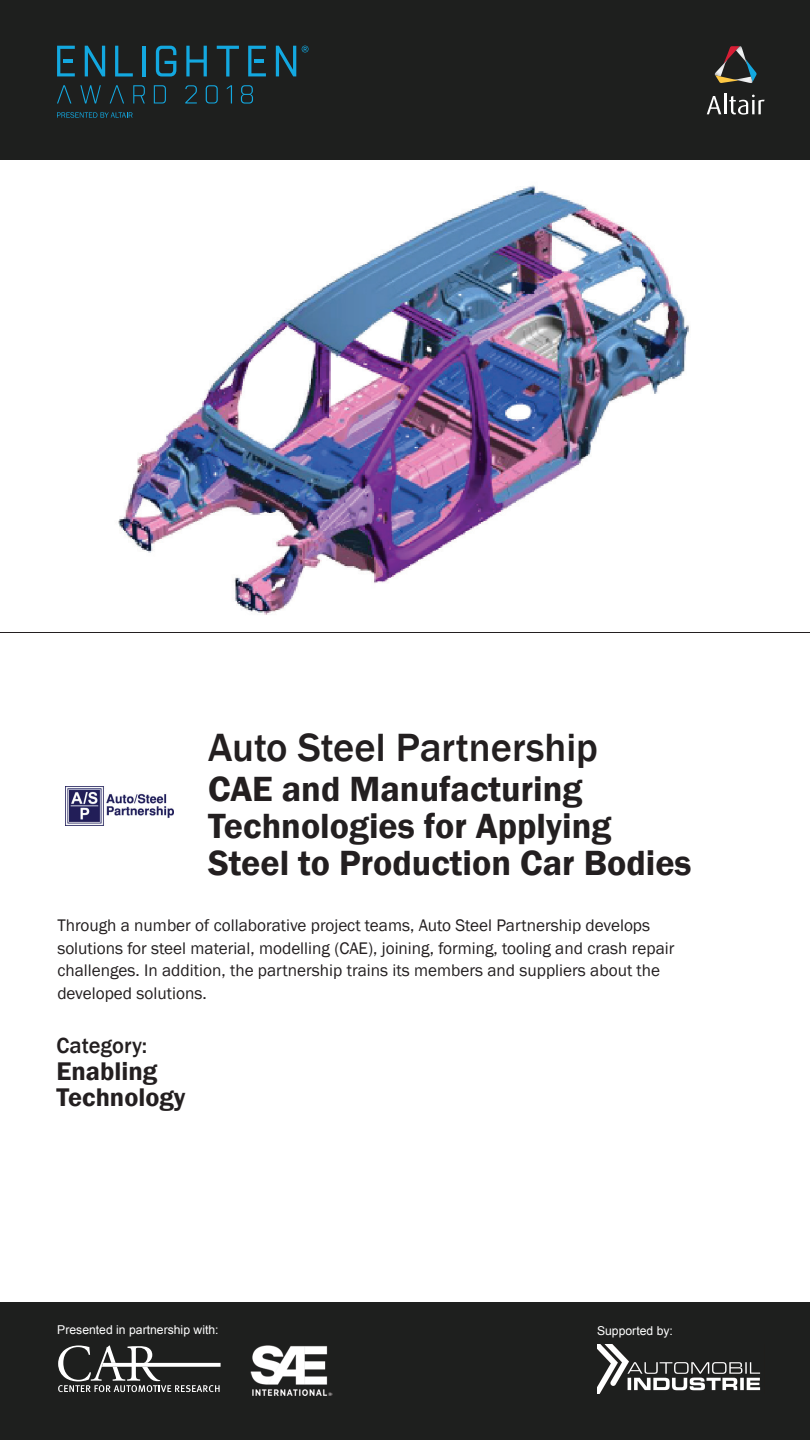
<style>
.page{position:relative;width:810px;height:1440px;background:#fff}
.page>*{position:absolute;margin:0;border:0;box-sizing:border-box;transform-origin:0 0}
.t1{font:500 40.5px "Franklin Gothic";color:#231f20}
.t2{font:600 36px/36.8px "Franklin Gothic";color:#231f20}
.t3{font:600 26.25px/26.2px "Franklin Gothic";color:#231f20}
.t4{font:500 22.5px "Franklin Gothic";color:#231f20}
.t5{font:17.25px/22.5px "Franklin Gothic";color:#231f20}
.t6{font:12.23px "Arial";color:#fff}
</style>
<div class="page">
<div style="left:0;top:0;width:810px;height:160px;background:#1e1f1e"></div>
<div style="left:0;top:1303px;width:810px;height:137px;background:#1e1f1e"></div>
<img style="left:118px;top:185px;width:571px;height:430px">
<svg style="left:85px;top:46px;width:20px;height:30px"></svg>
<svg style="left:115px;top:46px;width:18px;height:31px"></svg>
<hr style="left:143px;top:46px;width:3px;height:30px;background:#13a8e0">
<svg style="left:186px;top:46px;width:21px;height:30px"></svg>
<svg style="left:217px;top:46px;width:22px;height:31px"></svg>
<svg style="left:276px;top:46px;width:20px;height:30px"></svg>
<svg style="left:156px;top:46px;width:20px;height:31px"></svg>
<svg style="left:57px;top:46px;width:18px;height:30px"></svg>
<svg style="left:248px;top:46px;width:18px;height:30px"></svg>
<svg style="left:80px;top:85px;width:21px;height:18px"></svg>
<svg style="left:133px;top:85px;width:12px;height:18px"></svg>
<svg style="left:154px;top:85px;width:12px;height:18px"></svg>
<svg style="left:57px;top:85px;width:14px;height:18px"></svg>
<svg style="left:110px;top:85px;width:14px;height:18px"></svg>
<svg style="left:57px;top:112px;width:76px;height:6px"></svg>
<svg style="left:185px;top:85px;width:12px;height:18px"></svg>
<svg style="left:206px;top:85px;width:12px;height:18px"></svg>
<svg style="left:227px;top:85px;width:5px;height:18px"></svg>
<svg style="left:241px;top:85px;width:12px;height:19px"></svg>
<svg style="left:302px;top:46px;width:7px;height:6px"></svg>
<svg style="left:58px;top:1345px;width:163px;height:47px"></svg>
<img style="left:597px;top:1345px;width:164px;height:49px">
<img style="left:250px;top:1345px;width:83px;height:50px">
<svg style="left:714px;top:46px;width:43px;height:37px"></svg>
<svg style="left:707px;top:96px;width:14px;height:18px"></svg>
<hr style="left:724px;top:93px;width:2px;height:21px;background:#fff">
<svg style="left:729px;top:95px;width:36px;height:20px"></svg>
<img style="left:66px;top:786px;width:107px;height:39px">
<hr style="left:0;top:632px;width:810px;height:1px;background:#231f20">
<h1 class="t1" style="left:208px;top:722px;width:392px">Auto Steel Partnership</h1>
<h2 class="t2" style="left:208px;top:771px;width:485px">CAE and Manufacturing<br>Technologies for Applying<br>Steel to Production Car Bodies</h2>
<p class="t5" style="left:57px;top:915px;width:619px">Through a number of collaborative project teams, Auto Steel Partnership develops solutions for steel material, modelling (CAE), joining, forming, tooling and crash repair challenges. In addition, the partnership trains its members and suppliers about the developed solutions.</p>
<h3 class="t4" style="left:57px;top:1032px;width:92px">Category:</h3>
<h3 class="t3" style="left:57px;top:1058px;width:131px">Enabling<br>Technology</h3>
<p class="t6" style="left:57px;top:1322px;width:163px">Presented in partnership with:</p>
<p class="t6" style="left:597px;top:1323px;width:77px">Supported by:</p>
</div>
